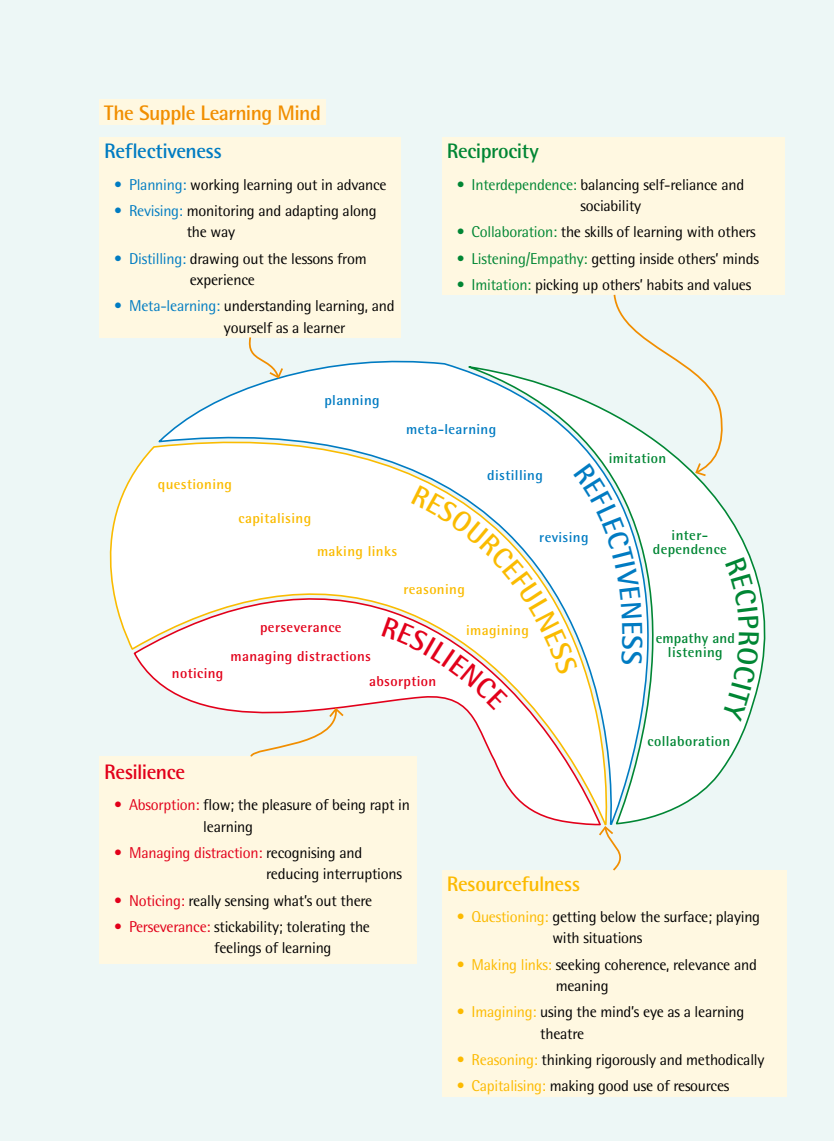
<style>
.page{position:relative;width:834px;height:1141px;background:#fff}
.page>*{position:absolute;margin:0;border:0;box-sizing:border-box;transform-origin:0 0}
.t1{font:700 21px "Rotis Semi Sans";letter-spacing:-.025em;color:#f18e00}
.t2{font:700 21px "Rotis Semi Sans";letter-spacing:-.02em;color:#fcba00}
.t3{font:700 21px "Rotis Semi Sans";letter-spacing:-.02em;color:#007cc2}
.t4{font:700 21px "Rotis Semi Sans";letter-spacing:-.02em;color:#008634}
.t5{font:700 21px "Rotis Semi Sans";letter-spacing:-.03em;color:#e2001a}
.t6{font:15.75px/21.3px "Rotis Semi Sans";letter-spacing:-.015em;color:#000}
.t7{font:700 14.35px/14.3px "Rotis Semi Sans";letter-spacing:.025em;color:#008634;text-align:center}
.t8{font:700 14.35px "Rotis Semi Sans";letter-spacing:.025em;color:#fabb00}
.t9{font:700 14.35px "Rotis Semi Sans";letter-spacing:.025em;color:#e2001a}
.t10{font:700 14.35px "Rotis Semi Sans";letter-spacing:.025em;color:#007bc2}
.s1{color:#007cc2}
.s2{color:#008634}
.s3{color:#e2001a}
.s4{color:#fcba00}
</style>
<div class="page">
<div style="left:0;top:0;width:833px;height:1141px;background:#edf7f6"></div>
<svg style="left:171px;top:361px;width:210px;height:69px"></svg>
<svg style="left:109px;top:430px;width:488px;height:396px"></svg>
<svg style="left:453px;top:579px;width:313px;height:246px"></svg>
<div style="left:99px;top:756px;width:318px;height:208px;background:#fff8e1"></div>
<div style="left:441px;top:870px;width:345px;height:226px;background:#fff8e1"></div>
<div style="left:99px;top:137px;width:301px;height:200px;background:#fff8e1"></div>
<div style="left:441px;top:137px;width:343px;height:158px;background:#fff8e1"></div>
<div style="left:99px;top:99px;width:227px;height:26px;background:#fff8e1"></div>
<svg style="left:249px;top:706px;width:96px;height:51px"></svg>
<svg style="left:597px;top:825px;width:24px;height:46px"></svg>
<svg style="left:246px;top:337px;width:38px;height:43px"></svg>
<svg style="left:381px;top:293px;width:377px;height:429px"></svg>
<h1 class="t1" style="left:104px;top:100px;width:218px">The Supple Learning Mind</h1>
<h1 class="t3" style="left:104px;top:138px;width:119px">Reflectiveness</h1>
<p class="t6" style="left:114px;top:173px;width:274px"><span class="s1">• Planning:</span> working learning out in advance</p>
<p class="t6" style="left:187px;top:200px;width:191px;text-indent:-72px"><span class="s1">• Revising:</span> monitoring and adapting along the way</p>
<p class="t6" style="left:190px;top:247px;width:178px;text-indent:-76px"><span class="s1">• Distilling:</span> drawing out the lessons from experience</p>
<p class="t6" style="left:224px;top:295px;width:172px;text-indent:-110px"><span class="s1">• Meta-learning:</span> understanding learning, and yourself as a learner</p>
<h1 class="t4" style="left:446px;top:138px;width:93px">Reciprocity</h1>
<p class="t6" style="left:580px;top:173px;width:165px;text-indent:-124px"><span class="s2">• Interdependence:</span> balancing self-reliance and sociability</p>
<p class="t6" style="left:456px;top:221px;width:300px"><span class="s2">• Collaboration:</span> the skills of learning with others</p>
<p class="t6" style="left:456px;top:247px;width:303px"><span class="s2">• Listening/Empathy:</span> getting inside others’ minds</p>
<p class="t6" style="left:456px;top:274px;width:296px"><span class="s2">• Imitation:</span> picking up others’ habits and values</p>
<p class="t10" style="left:324px;top:392px;width:57px">planning</p>
<p class="t10" style="left:406px;top:421px;width:91px">meta-learning</p>
<p class="t8" style="left:158px;top:476px;width:76px">questioning</p>
<p class="t8" style="left:238px;top:509px;width:74px">capitalising</p>
<p class="t8" style="left:317px;top:542px;width:82px">making links</p>
<p class="t10" style="left:487px;top:466px;width:57px">distilling</p>
<p class="t10" style="left:539px;top:528px;width:51px">revising</p>
<p class="t7" style="left:608px;top:450px;width:59px">imitation</p>
<p class="t7" style="left:652px;top:528px;width:76px">inter&shy;dependence</p>
<p class="t8" style="left:403px;top:580px;width:63px">reasoning</p>
<p class="t9" style="left:172px;top:665px;width:53px">noticing</p>
<p class="t9" style="left:260px;top:619px;width:83px">perseverance</p>
<p class="t9" style="left:230px;top:648px;width:142px">managing distractions</p>
<p class="t9" style="left:369px;top:672px;width:69px">absorption</p>
<p class="t8" style="left:466px;top:622px;width:64px">imagining</p>
<p class="t7" style="left:655px;top:631px;width:81px">empathy and listening</p>
<p class="t7" style="left:647px;top:733px;width:84px">collaboration</p>
<h1 class="t5" style="left:104px;top:759px;width:82px">Resilience</h1>
<p class="t6" style="left:203px;top:794px;width:208px;text-indent:-89px"><span class="s3">• Absorption:</span> flow; the pleasure of being rapt in learning</p>
<p class="t6" style="left:266px;top:842px;width:137px;text-indent:-152px"><span class="s3">• Managing distraction:</span> recognising and reducing interruptions</p>
<p class="t6" style="left:114px;top:890px;width:259px"><span class="s3">• Noticing:</span> really sensing what’s out there</p>
<p class="t6" style="left:214px;top:916px;width:157px;text-indent:-100px"><span class="s3">• Perseverance:</span> stickability; tolerating the feelings of learning</p>
<h1 class="t2" style="left:446px;top:871px;width:135px">Resourcefulness</h1>
<p class="t6" style="left:552px;top:906px;width:209px;text-indent:-96px"><span class="s4">• Questioning:</span> getting below the surface; playing with situations</p>
<p class="t6" style="left:555px;top:954px;width:203px;text-indent:-99px"><span class="s4">• Making links:</span> seeking coherence, relevance and meaning</p>
<p class="t6" style="left:540px;top:1001px;width:206px;text-indent:-84px"><span class="s4">• Imagining:</span> using the mind’s eye as a learning theatre</p>
<p class="t6" style="left:456px;top:1049px;width:309px"><span class="s4">• Reasoning:</span> thinking rigorously and methodically</p>
<p class="t6" style="left:456px;top:1075px;width:274px"><span class="s4">• Capitalising:</span> making good use of resources</p>
</div>
